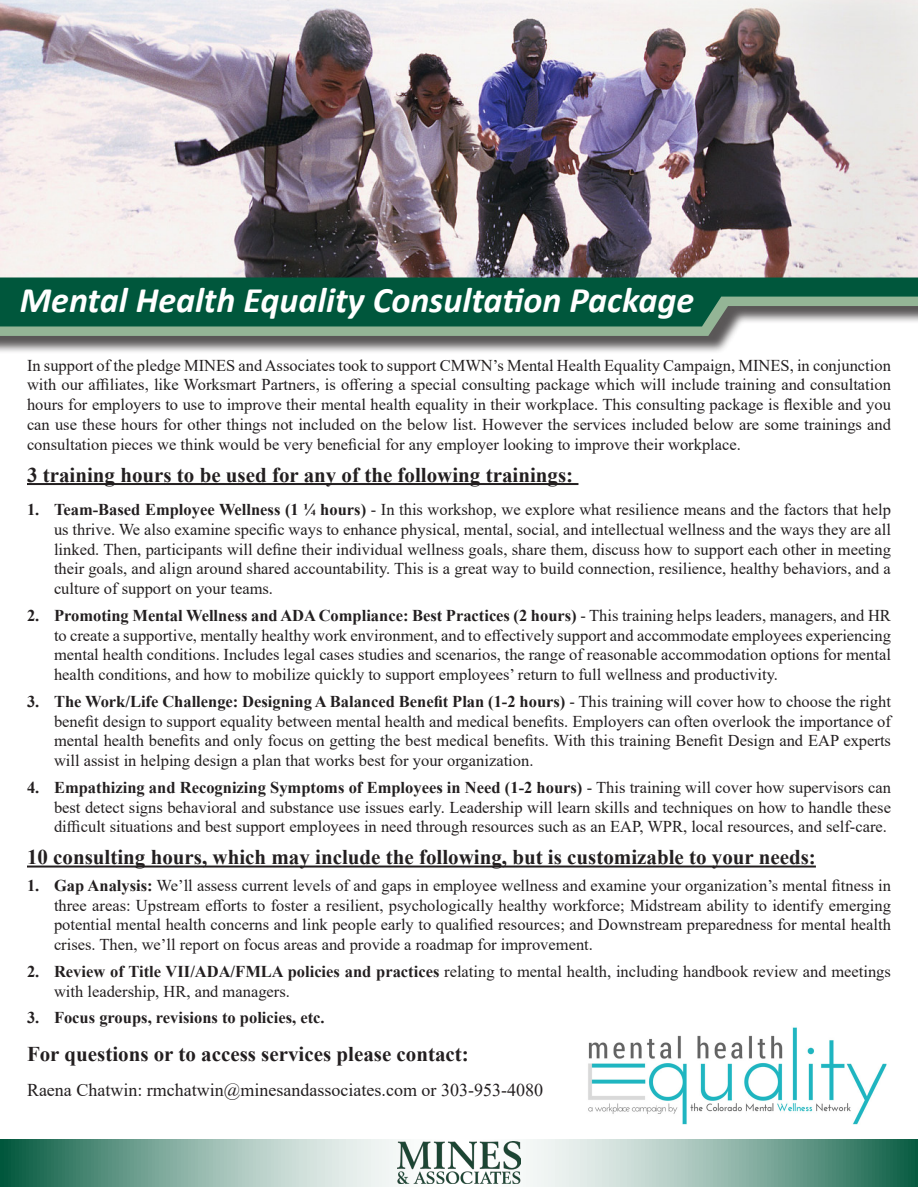
<style>
.page{position:relative;width:918px;height:1188px;background:#fff}
.page>*{position:absolute;margin:0;border:0;box-sizing:border-box;transform-origin:0 0}
.t1{font:italic 700 36px "Calibri";color:#fff}
.t2{font:700 21px "Times New Roman";color:#231f20}
.t3{font:18px "Times New Roman";color:#231f20}
.t4{font:16.5px/19.8px "Times New Roman";color:#231f20;text-align:justify}
.t5{font:700 16.5px "Times New Roman";color:#231f20}
.s1{font-weight:700}
</style>
<div class="page">
<img style="left:0;top:0;width:918px;height:278px">
<svg style="left:0;top:1139px;width:918px;height:47px;background:#91b6aa"></svg>
<img style="left:398px;top:1142px;width:122px;height:41px">
<div style="left:0;top:289px;width:918px;height:66px;background:#231f20;opacity:.75"></div>
<svg style="left:0;top:326px;width:918px;height:10px;fill:#94b596"></svg>
<svg style="left:0;top:278px;width:918px;height:48px;background:#156249"></svg>
<img style="left:588px;top:1027px;width:299px;height:98px">
<hr style="left:27px;top:483px;width:551px;height:2px;background:#231f20">
<hr style="left:27px;top:866px;width:789px;height:2px;background:#231f20">
<p class="t1" style="left:20px;top:275px;width:676px">Mental Health Equality Consultation Package</p>
<p class="t4" style="left:27px;top:355px;width:866px">In support of the pledge MINES and Associates took to support CMWN’s Mental Health Equality Campaign, MINES, in conjunction with our affiliates, like Worksmart Partners, is offering a special consulting package which will include training and consultation hours for employers to use to improve their mental health equality in their workplace. This consulting package is flexible and you can use these hours for other things not included on the below list. However the services included below are some trainings and consultation pieces we think would be very beneficial for any employer looking to improve their workplace.</p>
<p class="t2" style="left:27px;top:460px;width:548px">3 training hours to be used for any of the following trainings:</p>
<p class="t4" style="left:54px;top:499px;width:839px;text-indent:-27px"><span class="s1">1. Team-Based Employee Wellness (1 ¼ hours)</span> - In this workshop, we explore what resilience means and the factors that help us thrive. We also examine specific ways to enhance physical, mental, social, and intellectual wellness and the ways they are all linked. Then, participants will define their individual wellness goals, share them, discuss how to support each other in meeting their goals, and align around shared accountability. This is a great way to build connection, resilience, healthy behaviors, and a culture of support on your teams.</p>
<p class="t4" style="left:54px;top:605px;width:839px;text-indent:-27px"><span class="s1">2. Promoting Mental Wellness and ADA Compliance: Best Practices (2 hours)</span> - This training helps leaders, managers, and HR to create a supportive, mentally healthy work environment, and to effectively support and accommodate employees experiencing mental health conditions. Includes legal cases studies and scenarios, the range of reasonable accommodation options for mental health conditions, and how to mobilize quickly to support employees’ return to full wellness and productivity.</p>
<p class="t4" style="left:54px;top:691px;width:839px;text-indent:-27px"><span class="s1">3. The Work/Life Challenge: Designing A Balanced Benefit Plan (1-2 hours)</span> - This training will cover how to choose the right benefit design to support equality between mental health and medical benefits. Employers can often overlook the importance of mental health benefits and only focus on getting the best medical benefits. With this training Benefit Design and EAP experts will assist in helping design a plan that works best for your organization.</p>
<p class="t4" style="left:54px;top:777px;width:839px;text-indent:-27px"><span class="s1">4. Empathizing and Recognizing Symptoms of Employees in Need (1-2 hours)</span> - This training will cover how supervisors can best detect signs behavioral and substance use issues early. Leadership will learn skills and techniques on how to handle these difficult situations and best support employees in need through resources such as an EAP, WPR, local resources, and self-care.</p>
<p class="t2" style="left:27px;top:842px;width:790px">10 consulting hours, which may include the following, but is customizable to your needs:</p>
<p class="t4" style="left:54px;top:875px;width:839px;text-indent:-27px"><span class="s1">1. Gap Analysis:</span> We’ll assess current levels of and gaps in employee wellness and examine your organization’s mental fitness in three areas: Upstream efforts to foster a resilient, psychologically healthy workforce; Midstream ability to identify emerging potential mental health concerns and link people early to qualified resources; and Downstream preparedness for mental health crises. Then, we’ll report on focus areas and provide a roadmap for improvement.</p>
<p class="t4" style="left:54px;top:961px;width:838px;text-indent:-27px"><span class="s1">2. Review of Title VII/ADA/FMLA policies and practices</span> relating to mental health, including handbook review and meetings with leadership, HR, and managers.</p>
<p class="t5" style="left:27px;top:1006px;width:299px">3. Focus groups, revisions to policies, etc.</p>
<p class="t2" style="left:27px;top:1039px;width:443px">For questions or to access services please contact:</p>
<p class="t3" style="left:27px;top:1078px;width:518px">Raena Chatwin: rmchatwin@minesandassociates.com or 303-953-4080</p>
</div>
